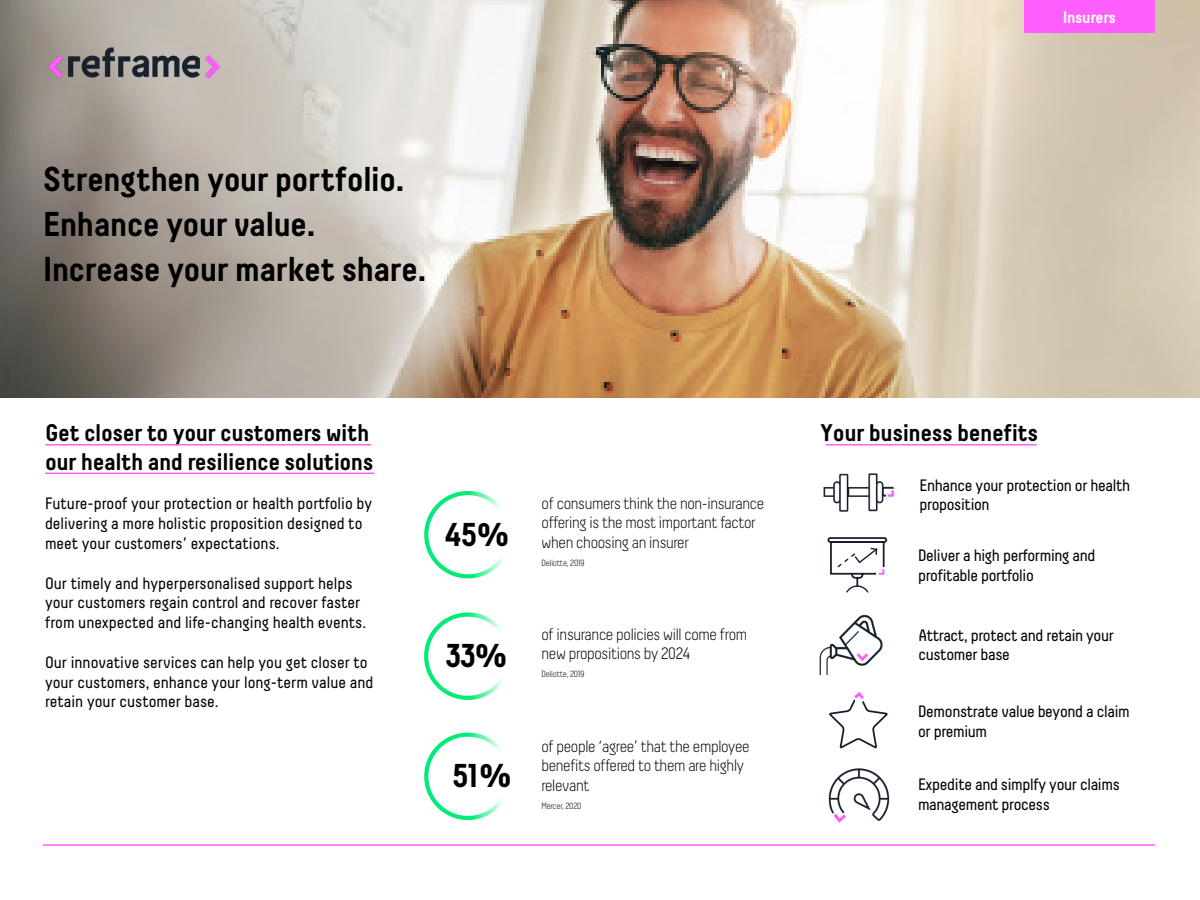
<style>
.page{position:relative;width:1200px;height:900px;background:#fff}
.page>*{position:absolute;margin:0;border:0;box-sizing:border-box;transform-origin:0 0}
.t1{font:700 34.5px "Decima";letter-spacing:-.025em;color:#000}
.t2{font:700 33px "Decima";color:#000}
.t3{font:700 24px/28.8px "Decima";letter-spacing:-.02em;color:#000}
.t4{font:16.5px/19.8px "Decima";color:#000}
.t5{font:16.5px/19.8px "Decima";letter-spacing:-.02em;color:#000}
.t6{font:300 16.5px/19.8px "Decima";letter-spacing:-.02em;color:#000}
.t7{font:700 16.5px "Decima";letter-spacing:-.02em;color:#fff}
.t8{font:300 9px "Decima";letter-spacing:-.02em;color:#000}
</style>
<div class="page">
<img style="left:0;top:0;width:1200px;height:398px">
<div style="left:1024px;top:0;width:131px;height:33px;background:#ff5fff"></div>
<svg style="left:827px;top:537px;width:61px;height:56px"></svg>
<svg style="left:829px;top:692px;width:59px;height:57px"></svg>
<hr style="left:43px;top:844px;width:1112px;height:2px;background:#ff5dff">
<hr style="left:826px;top:444px;width:211px;height:1px;background:#ff5fff">
<hr style="left:45px;top:444px;width:326px;height:2px;background:#ff5fff">
<hr style="left:45px;top:473px;width:330px;height:1px;background:#ff5fff">
<div style="left:424px;top:733px;width:88px;height:87px;border:4px solid #00eb78;border-radius:50%"></div>
<div style="left:424px;top:491px;width:88px;height:87px;border:4px solid #00eb78;border-radius:50%"></div>
<img style="left:823px;top:473px;width:74px;height:39px">
<img style="left:819px;top:614px;width:64px;height:61px">
<img style="left:828px;top:768px;width:62px;height:55px">
<div style="left:424px;top:612px;width:88px;height:88px;border:4px solid #00eb78;border-radius:50%"></div>
<img style="left:33px;top:33px;width:201px;height:58px">
<p class="t1" style="left:43px;top:158px;width:363px">Strengthen your portfolio.</p>
<p class="t1" style="left:43px;top:203px;width:275px">Enhance your value.</p>
<p class="t1" style="left:43px;top:248px;width:385px">Increase your market share.</p>
<p class="t3" style="left:45px;top:418px;width:330px">Get closer to your customers with our health and resilience solutions</p>
<p class="t4" style="left:45px;top:494px;width:329px">Future-proof your protection or health portfolio by delivering a more holistic proposition designed to meet your customers’ expectations.</p>
<p class="t4" style="left:45px;top:573px;width:323px">Our timely and hyperpersonalised support helps your customers regain control and recover faster from unexpected and life-changing health events.</p>
<p class="t4" style="left:45px;top:652px;width:330px">Our innovative services can help you get closer to your customers, enhance your long-term value and retain your customer base.</p>
<p class="t2" style="left:445px;top:515px;width:66px">45%</p>
<p class="t2" style="left:446px;top:636px;width:64px">33%</p>
<p class="t2" style="left:452px;top:756px;width:61px">51%</p>
<p class="t6" style="left:542px;top:493px;width:224px">of consumers think the non-insurance offering is the most important factor when choosing an insurer</p>
<p class="t8" style="left:542px;top:558px;width:44px">Deliotte, 2019</p>
<p class="t6" style="left:542px;top:624px;width:207px">of insurance policies will come from new propositions by 2024</p>
<p class="t8" style="left:542px;top:669px;width:44px">Deliotte, 2019</p>
<p class="t6" style="left:541px;top:736px;width:210px">of people ‘agree’ that the employee benefits offered to them are highly relevant</p>
<p class="t8" style="left:541px;top:801px;width:42px">Mercer, 2020</p>
<p class="t7" style="left:1063px;top:8px;width:55px">Insurers</p>
<p class="t3" style="left:820px;top:418px;width:219px">Your business benefits</p>
<p class="t5" style="left:919px;top:475px;width:212px">Enhance your protection or health proposition</p>
<p class="t5" style="left:918px;top:546px;width:179px">Deliver a high performing and profitable portfolio</p>
<p class="t5" style="left:918px;top:625px;width:197px">Attract, protect and retain your customer base</p>
<p class="t5" style="left:918px;top:701px;width:213px">Demonstrate value beyond a claim or premium</p>
<p class="t5" style="left:918px;top:774px;width:203px">Expedite and simplfy your claims management process</p>
</div>
